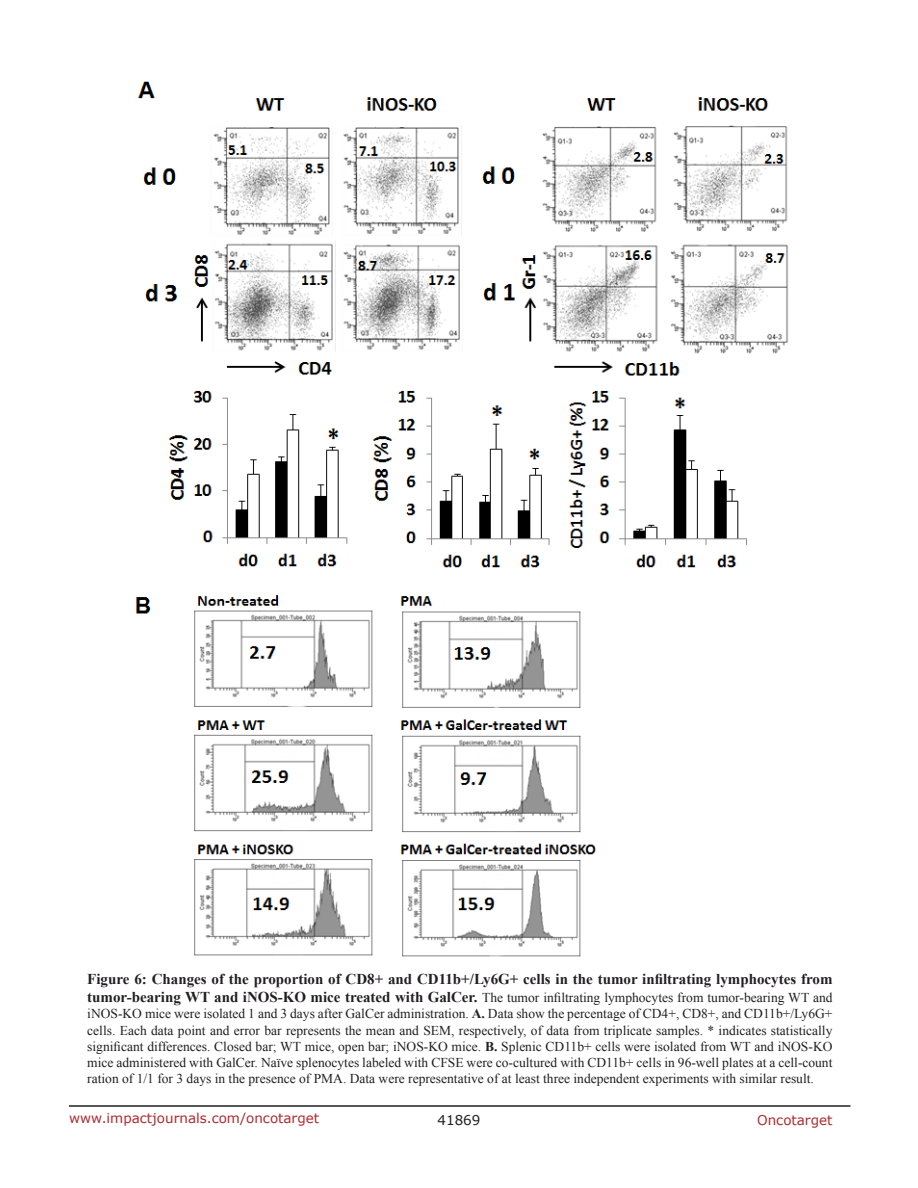
<style>
.page{position:relative;width:918px;height:1188px;background:#fff}
.page>*{position:absolute;margin:0;border:0;box-sizing:border-box;transform-origin:0 0}
.FigureText{font:700 15px "Times New Roman";color:#221f22}
.FigureText-2{font:13.5px/16.2px "Times New Roman";color:#221f22;text-align:justify}
.t1{font:13.5px "Verdana";color:#ac2b31}
.t2{font:13.5px "Verdana";color:#221f22}
.s1{font-weight:700;font-size:15px}
.s2{font-weight:700}
</style>
<div class="page">
<hr style="left:69px;top:1105px;width:781px;height:2px;background:#231f20">
<img style="left:135px;top:81px;width:654px;height:876px">
<p class="FigureText" style="left:87px;top:969px;width:747px">Figure 6: Changes of the proportion of CD8+ and CD11b+/Ly6G+ cells in the tumor infiltrating lymphocytes from</p>
<p class="FigureText-2" style="left:87px;top:989px;width:747px"><span class="s1">tumor-bearing WT and iNOS-KO mice treated with GalCer.</span> The tumor infiltrating lymphocytes from tumor-bearing WT and iNOS-KO mice were isolated 1 and 3 days after GalCer administration. <span class="s2">A.</span> Data show the percentage of CD4+, CD8+, and CD11b+/Ly6G+ cells. Each data point and error bar represents the mean and SEM, respectively, of data from triplicate samples. * indicates statistically significant differences. Closed bar; WT mice, open bar; iNOS-KO mice. <span class="s2">B.</span> Splenic CD11b+ cells were isolated from WT and iNOS-KO mice administered with GalCer. Naïve splenocytes labeled with CFSE were co-cultured with CD11b+ cells in 96-well plates at a cell-count ration of 1/1 for 3 days in the presence of PMA. Data were representative of at least three independent experiments with similar result.</p>
<p class="t1" style="left:69px;top:1109px;width:252px">www.impactjournals.com/oncotarget</p>
<p class="t2" style="left:438px;top:1111px;width:44px">41869</p>
<p class="t1" style="left:757px;top:1111px;width:77px">Oncotarget</p>
</div>
